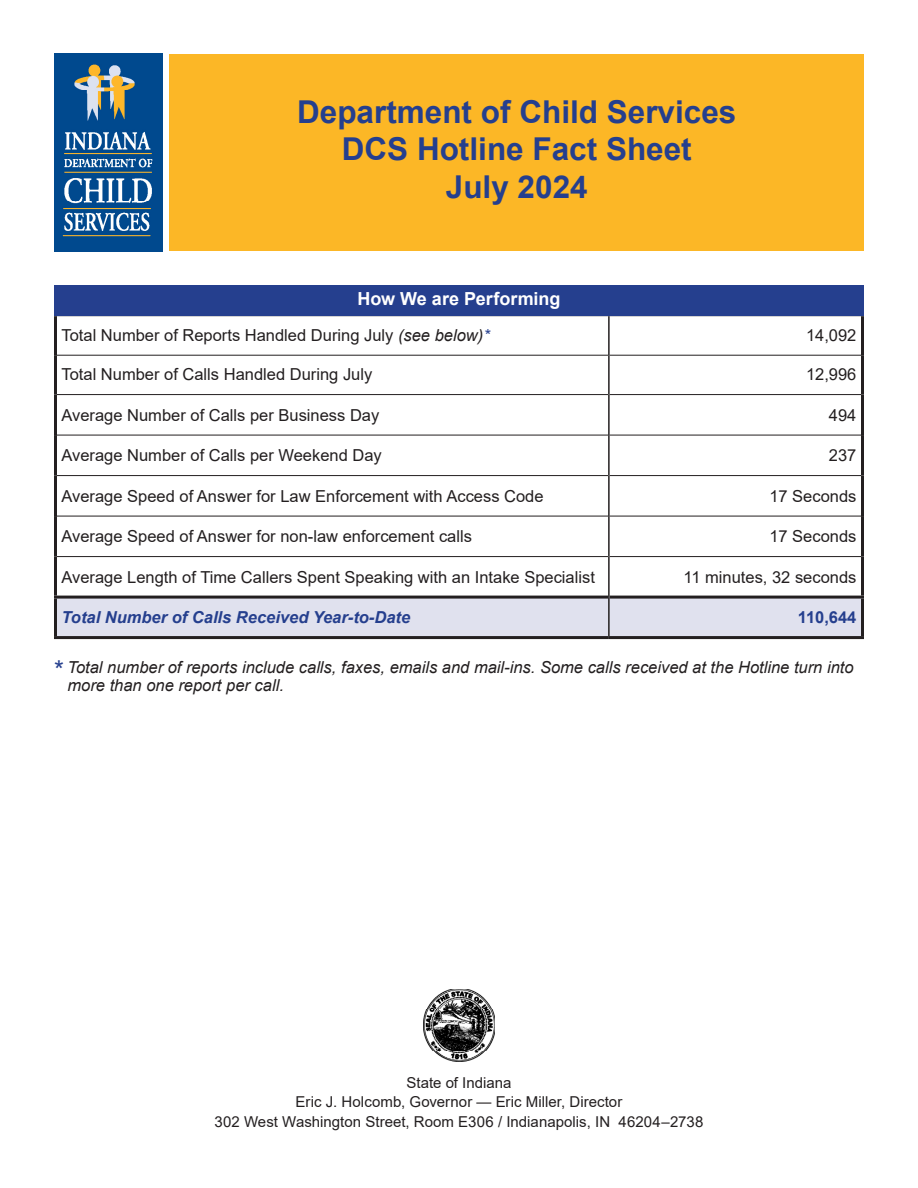
<style>
.page{position:relative;width:918px;height:1188px;background:#fff}
.page>*{position:absolute;margin:0;border:0;box-sizing:border-box;transform-origin:0 0}
.t1{font:700 31.5px "Arial";color:#253f8e}
.t2{font:700 18px "Arial";color:#fff}
.t3{font:16.5px "Arial";color:#231f20}
.t4{font:italic 16.5px/18px "Arial";color:#231f20}
.t5{font:italic 700 16.5px "Arial";color:#253f8e}
.t6{font:700 16.5px "Arial";color:#253f8e}
.t7{font:15px "Arial";letter-spacing:.005em;color:#231f20}
.s1{font-style:italic}
.s2{font-style:italic;color:#253f8e}
.s3{font-style:normal;font-size:25.5px;color:#253f8e}
</style>
<div class="page">
<div style="left:170px;top:54px;width:694px;height:196px;background:#fcb726"></div>
<img style="left:54px;top:53px;width:108px;height:198px">
<img style="left:423px;top:989px;width:72px;height:73px">
<div style="left:57px;top:599px;width:804px;height:37px;background:#e0e1ee"></div>
<hr style="left:57px;top:355px;width:551px;height:1px;background:#231f20">
<hr style="left:610px;top:355px;width:251px;height:1px;background:#231f20">
<hr style="left:57px;top:394px;width:551px;height:1px;background:#231f20">
<hr style="left:610px;top:394px;width:251px;height:1px;background:#231f20">
<hr style="left:57px;top:435px;width:551px;height:1px;background:#231f20">
<hr style="left:610px;top:435px;width:251px;height:1px;background:#231f20">
<hr style="left:57px;top:475px;width:551px;height:1px;background:#231f20">
<hr style="left:610px;top:475px;width:251px;height:1px;background:#231f20">
<hr style="left:57px;top:516px;width:551px;height:1px;background:#231f20">
<hr style="left:610px;top:516px;width:251px;height:1px;background:#231f20">
<hr style="left:57px;top:556px;width:551px;height:1px;background:#231f20">
<hr style="left:610px;top:556px;width:251px;height:1px;background:#231f20">
<hr style="left:54px;top:316px;width:3px;height:39px;background:#231f20">
<hr style="left:861px;top:316px;width:3px;height:39px;background:#231f20">
<hr style="left:54px;top:355px;width:3px;height:40px;background:#231f20">
<hr style="left:861px;top:355px;width:3px;height:40px;background:#231f20">
<hr style="left:54px;top:395px;width:3px;height:40px;background:#231f20">
<hr style="left:861px;top:395px;width:3px;height:40px;background:#231f20">
<hr style="left:54px;top:435px;width:3px;height:41px;background:#231f20">
<hr style="left:861px;top:435px;width:3px;height:41px;background:#231f20">
<hr style="left:54px;top:476px;width:3px;height:40px;background:#231f20">
<hr style="left:861px;top:476px;width:3px;height:40px;background:#231f20">
<hr style="left:54px;top:516px;width:3px;height:41px;background:#231f20">
<hr style="left:861px;top:516px;width:3px;height:41px;background:#231f20">
<hr style="left:54px;top:557px;width:3px;height:39px;background:#231f20">
<hr style="left:861px;top:557px;width:3px;height:39px;background:#231f20">
<hr style="left:54px;top:596px;width:554px;height:3px;background:#231f20">
<hr style="left:54px;top:599px;width:3px;height:37px;background:#231f20">
<hr style="left:610px;top:596px;width:254px;height:3px;background:#231f20">
<hr style="left:861px;top:599px;width:3px;height:37px;background:#231f20">
<hr style="left:54px;top:636px;width:555px;height:3px;background:#231f20">
<hr style="left:609px;top:636px;width:255px;height:3px;background:#231f20">
<hr style="left:608px;top:316px;width:2px;height:39px;background:#231f20">
<hr style="left:608px;top:355px;width:2px;height:40px;background:#231f20">
<hr style="left:608px;top:395px;width:2px;height:40px;background:#231f20">
<hr style="left:608px;top:435px;width:2px;height:41px;background:#231f20">
<hr style="left:608px;top:476px;width:2px;height:40px;background:#231f20">
<hr style="left:608px;top:516px;width:2px;height:41px;background:#231f20">
<hr style="left:608px;top:557px;width:2px;height:40px;background:#231f20">
<hr style="left:608px;top:597px;width:2px;height:39px;background:#231f20">
<div style="left:54px;top:285px;width:810px;height:31px;background:#253f8e"></div>
<p class="t1" style="left:297px;top:89px;width:441px">Department of Child Services</p>
<p class="t1" style="left:342px;top:127px;width:352px">DCS Hotline Fact Sheet</p>
<p class="t1" style="left:446px;top:165px;width:143px">July 2024</p>
<p class="t2" style="left:357px;top:286px;width:205px">How We are Performing</p>
<p class="t3" style="left:62px;top:324px;width:430px">Total Number of Reports Handled During July <span class="s1">(see below)</span><span class="s2">*</span></p>
<p class="t3" style="left:806px;top:324px;width:52px">14,092</p>
<p class="t3" style="left:62px;top:363px;width:312px">Total Number of Calls Handled During July</p>
<p class="t3" style="left:806px;top:363px;width:52px">12,996</p>
<p class="t3" style="left:62px;top:404px;width:319px">Average Number of Calls per Business Day</p>
<p class="t3" style="left:829px;top:404px;width:29px">494</p>
<p class="t3" style="left:62px;top:444px;width:322px">Average Number of Calls per Weekend Day</p>
<p class="t3" style="left:829px;top:444px;width:29px">237</p>
<p class="t3" style="left:62px;top:485px;width:484px">Average Speed of Answer for Law Enforcement with Access Code</p>
<p class="t3" style="left:769px;top:485px;width:89px">17 Seconds</p>
<p class="t3" style="left:62px;top:525px;width:412px">Average Speed of Answer for non-law enforcement calls</p>
<p class="t3" style="left:769px;top:525px;width:89px">17 Seconds</p>
<p class="t3" style="left:62px;top:566px;width:535px">Average Length of Time Callers Spent Speaking with an Intake Specialist</p>
<p class="t3" style="left:683px;top:566px;width:175px">11 minutes, 32 seconds</p>
<p class="t5" style="left:62px;top:607px;width:350px">Total Number of Calls Received Year-to-Date</p>
<p class="t6" style="left:798px;top:606px;width:60px">110,644</p>
<p class="t4" style="left:68px;top:658px;width:788px;text-indent:-14px"><span class="s3">*</span> Total number of reports include calls, faxes, emails and mail-ins. Some calls received at the Hotline turn into more than one report per call.</p>
<p class="t7" style="left:406px;top:1072px;width:107px">State of Indiana</p>
<p class="t7" style="left:296px;top:1092px;width:328px">Eric J. Holcomb, Governor — Eric Miller, Director</p>
<p class="t7" style="left:215px;top:1111px;width:490px">302 West Washington Street, Room E306 / Indianapolis, IN 46204–2738</p>
</div>
